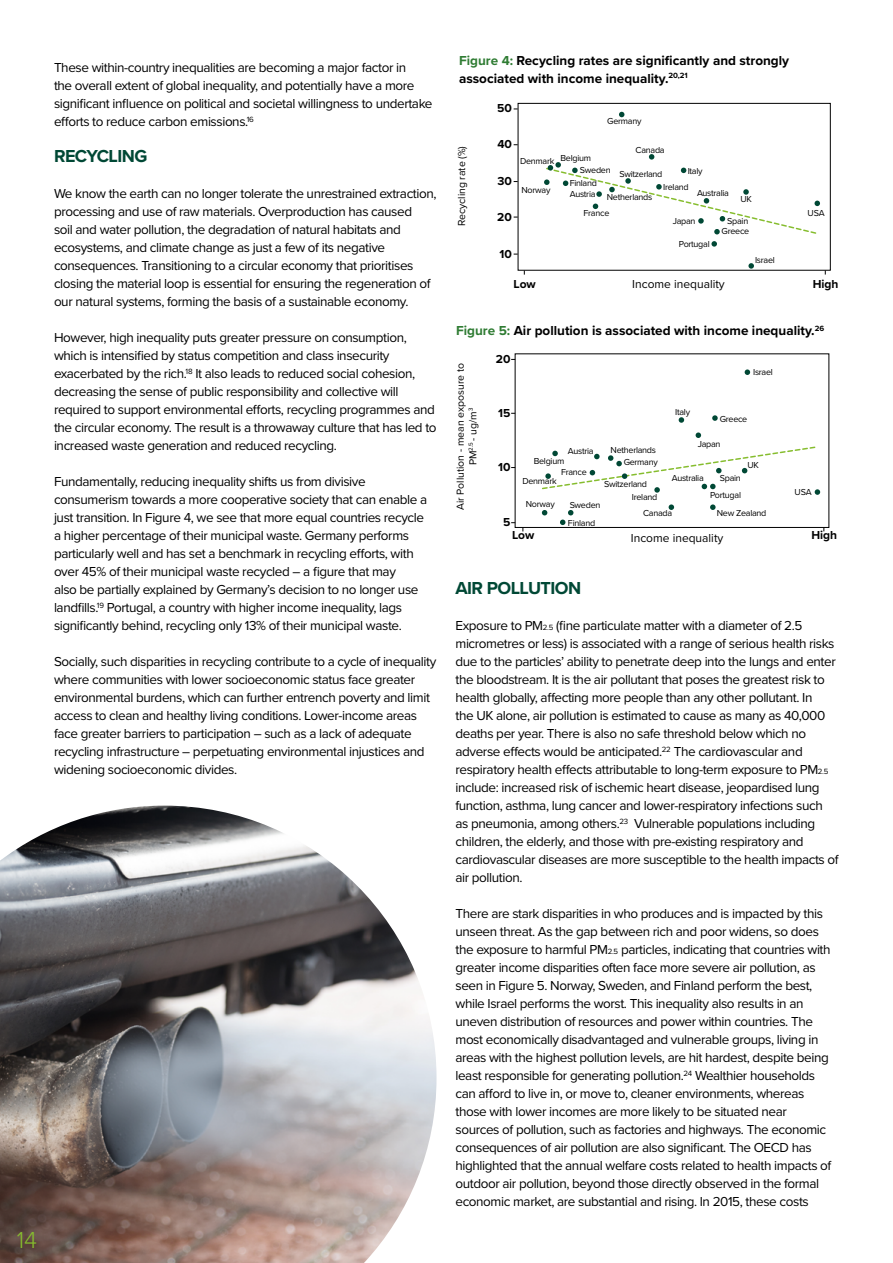
<style>
.page{position:relative;width:893px;height:1263px;background:#fff}
.page>*{position:absolute;margin:0;border:0;box-sizing:border-box;transform-origin:0 0}
.t1{font:300 24px "Proxima Nova";color:#86bd2e}
.t2{font:700 18px "Proxima Nova";letter-spacing:-.03em;color:#004835}
.t3{font:13.5px/18px "Proxima Nova";letter-spacing:-.03em;color:#000}
.t4{font:700 13.5px/18px "Proxima Nova";color:#000}
.t5{font:12px "Proxima Nova";color:#000}
.t6{font:700 12px "Proxima Nova";color:#000}
.t7{font:10.5px/12.6px "Proxima Nova";color:#000;text-align:center}
.t8{font:9px/15.1px "Proxima Nova";letter-spacing:-.03em;color:#000}
.s1{color:#2f7c33}
.s2{font-size:7.8px}
</style>
<div class="page">
<img style="left:0;top:806px;width:436px;height:457px">
<div style="left:518px;top:103px;width:313px;height:168px;border:1px solid #000"></div>
<svg style="left:748px;top:263px;width:6px;height:6px"></svg>
<svg style="left:711px;top:241px;width:6px;height:6px"></svg>
<svg style="left:619px;top:112px;width:5px;height:5px"></svg>
<svg style="left:544px;top:154px;width:276px;height:81px"></svg>
<div style="left:515px;top:353px;width:314px;height:175px;border:1px solid #000"></div>
<svg style="left:669px;top:504px;width:5px;height:6px"></svg>
<svg style="left:712px;top:415px;width:6px;height:6px"></svg>
<svg style="left:745px;top:369px;width:5px;height:6px"></svg>
<svg style="left:679px;top:417px;width:5px;height:6px"></svg>
<svg style="left:710px;top:504px;width:6px;height:6px"></svg>
<svg style="left:542px;top:510px;width:5px;height:5px"></svg>
<svg style="left:696px;top:432px;width:5px;height:6px"></svg>
<svg style="left:542px;top:446px;width:278px;height:49px"></svg>
<svg style="left:560px;top:510px;width:13px;height:15px"></svg>
<p class="t3" style="left:54px;top:58px;width:380px">These within-country inequalities are becoming a major factor in<br>the overall extent of global inequality, and potentially have a more significant influence on political and societal willingness to undertake efforts to reduce carbon emissions.<sup>16</sup></p>
<h2 class="t2" style="left:54px;top:143px;width:95px">RECYCLING</h2>
<p class="t3" style="left:54px;top:184px;width:384px">We know the earth can no longer tolerate the unrestrained extraction, processing and use of raw materials. Overproduction has caused<br>soil and water pollution, the degradation of natural habitats and ecosystems, and climate change as just a few of its negative consequences. Transitioning to a circular economy that prioritises closing the material loop is essential for ensuring the regeneration of our natural systems, forming the basis of a sustainable economy.</p>
<p class="t3" style="left:54px;top:328px;width:384px">However, high inequality puts greater pressure on consumption, which is intensified by status competition and class insecurity exacerbated by the rich.<sup>18</sup> It also leads to reduced social cohesion, decreasing the sense of public responsibility and collective will required to support environmental efforts, recycling programmes and the circular economy. The result is a throwaway culture that has led to increased waste generation and reduced recycling.</p>
<p class="t3" style="left:54px;top:472px;width:375px">Fundamentally, reducing inequality shifts us from divisive consumerism towards a more cooperative society that can enable a just transition. In Figure 4, we see that more equal countries recycle a higher percentage of their municipal waste. Germany performs particularly well and has set a benchmark in recycling efforts, with over 45% of their municipal waste recycled – a figure that may<br>also be partially explained by Germany’s decision to no longer use landfills.<sup>19</sup> Portugal, a country with higher income inequality, lags significantly behind, recycling only 13% of their municipal waste.</p>
<p class="t3" style="left:54px;top:652px;width:384px">Socially, such disparities in recycling contribute to a cycle of inequality where communities with lower socioeconomic status face greater environmental burdens, which can further entrench poverty and limit access to clean and healthy living conditions. Lower-income areas face greater barriers to participation – such as a lack of adequate recycling infrastructure – perpetuating environmental injustices and widening socioeconomic divides.</p>
<h1 class="t1" style="left:17px;top:1222px;width:22px">14</h1>
<p class="t4" style="left:459px;top:51px;width:332px"><span class="s1">Figure 4:</span> Recycling rates are significantly and strongly associated with income inequality.<sup>20,21</sup></p>
<p class="t7" style="left:455px;top:226px;width:82px;rotate:-90deg">Recycling rate (%)</p>
<p class="t6" style="left:497px;top:100px;width:16px">50</p>
<p class="t6" style="left:497px;top:135px;width:16px">40</p>
<p class="t6" style="left:497px;top:172px;width:16px">30</p>
<p class="t6" style="left:497px;top:208px;width:16px">20</p>
<p class="t6" style="left:500px;top:245px;width:14px">10</p>
<p class="t8" style="left:607px;top:113px;width:36px">Germany</p>
<p class="t8" style="left:636px;top:142px;width:31px">Canada</p>
<p class="t8" style="left:520px;top:151px;width:73px">Denmark Belgium</p>
<p class="t8" style="left:522px;top:182px;width:30px">Norway</p>
<p class="t8" style="left:570px;top:163px;width:42px;line-height:13.5px;text-indent:10px">Sweden<br>Finland</p>
<p class="t8" style="left:619px;top:166px;width:45px">Switzerland</p>
<p class="t8" style="left:663px;top:163px;width:41px;text-indent:24px">Italy<br>Ireland</p>
<p class="t8" style="left:697px;top:185px;width:33px">Australia</p>
<p class="t8" style="left:570px;top:186px;width:27px">Austria</p>
<p class="t8" style="left:607px;top:189px;width:47px">Netherlands</p>
<p class="t8" style="left:741px;top:191px;width:13px">UK</p>
<p class="t8" style="left:722px;top:223px;width:29px">Greece</p>
<p class="t8" style="left:584px;top:205px;width:27px">France</p>
<p class="t8" style="left:673px;top:213px;width:24px">Japan</p>
<p class="t8" style="left:727px;top:213px;width:23px">Spain</p>
<p class="t8" style="left:679px;top:236px;width:32px">Portugal</p>
<p class="t8" style="left:755px;top:252px;width:21px">Israel</p>
<p class="t6" style="left:514px;top:275px;width:24px">Low</p>
<p class="t5" style="left:632px;top:275px;width:94px">Income inequality</p>
<p class="t8" style="left:807px;top:205px;width:19px">USA</p>
<p class="t6" style="left:813px;top:275px;width:27px">High</p>
<p class="t4" style="left:456px;top:322px;width:370px"><span class="s1">Figure 5:</span> Air pollution is associated with income inequality.<sup>26</sup></p>
<p class="t7" style="left:453px;top:510px;width:148px;rotate:-90deg">Air Pollution - mean exposure to<br>PM<sup>2.5</sup> - ug/m<sup>3</sup></p>
<p class="t6" style="left:496px;top:350px;width:16px">20</p>
<p class="t8" style="left:753px;top:364px;width:21px">Israel</p>
<p class="t6" style="left:498px;top:404px;width:14px">15</p>
<p class="t6" style="left:498px;top:458px;width:14px">10</p>
<p class="t6" style="left:503px;top:513px;width:9px">5</p>
<p class="t8" style="left:675px;top:404px;width:16px">Italy</p>
<p class="t8" style="left:720px;top:411px;width:29px">Greece</p>
<p class="t8" style="left:698px;top:436px;width:24px">Japan</p>
<p class="t8" style="left:672px;top:470px;width:33px">Australia</p>
<p class="t8" style="left:568px;top:443px;width:27px">Austria</p>
<p class="t8" style="left:611px;top:442px;width:47px">Netherlands</p>
<p class="t8" style="left:534px;top:452px;width:32px">Belgium</p>
<p class="t8" style="left:522px;top:473px;width:36px">Denmark</p>
<p class="t8" style="left:526px;top:496px;width:30px">Norway</p>
<p class="t8" style="left:717px;top:485px;width:51px;line-height:18.3px;text-indent:-7px">Portugal<br>New Zealand</p>
<p class="t8" style="left:624px;top:454px;width:36px">Germany</p>
<p class="t8" style="left:747px;top:457px;width:13px">UK</p>
<p class="t8" style="left:561px;top:464px;width:27px">France</p>
<p class="t8" style="left:720px;top:470px;width:23px">Spain</p>
<p class="t8" style="left:604px;top:476px;width:45px">Switzerland</p>
<p class="t8" style="left:632px;top:489px;width:27px">Ireland</p>
<p class="t8" style="left:568px;top:496px;width:34px;line-height:17.5px">Sweden<br>Finland</p>
<p class="t8" style="left:643px;top:505px;width:31px">Canada</p>
<p class="t6" style="left:512px;top:526px;width:24px">Low</p>
<p class="t5" style="left:631px;top:529px;width:94px">Income inequality</p>
<p class="t8" style="left:794px;top:484px;width:19px">USA</p>
<p class="t6" style="left:811px;top:526px;width:27px">High</p>
<h2 class="t2" style="left:455px;top:575px;width:127px">AIR POLLUTION</h2>
<p class="t3" style="left:455px;top:616px;width:385px">Exposure to PM<span class="s2">2.5</span> (fine particulate matter with a diameter of 2.5 micrometres or less) is associated with a range of serious health risks due to the particles’ ability to penetrate deep into the lungs and enter the bloodstream. It is the air pollutant that poses the greatest risk to health globally, affecting more people than any other pollutant. In<br>the UK alone, air pollution is estimated to cause as many as 40,000 deaths per year. There is also no safe threshold below which no adverse effects would be anticipated.<sup>22</sup> The cardiovascular and respiratory health effects attributable to long-term exposure to PM<span class="s2">2.5 </span>include: increased risk of ischemic heart disease, jeopardised lung function, asthma, lung cancer and lower-respiratory infections such as pneumonia, among others.<sup>23</sup> Vulnerable populations including children, the elderly, and those with pre-existing respiratory and cardiovascular diseases are more susceptible to the health impacts of air pollution.</p>
<p class="t3" style="left:455px;top:904px;width:377px">There are stark disparities in who produces and is impacted by this unseen threat. As the gap between rich and poor widens, so does the exposure to harmful PM<span class="s2">2.5</span> particles, indicating that countries with greater income disparities often face more severe air pollution, as seen in Figure 5. Norway, Sweden, and Finland perform the best, while Israel performs the worst. This inequality also results in an uneven distribution of resources and power within countries. The most economically disadvantaged and vulnerable groups, living in areas with the highest pollution levels, are hit hardest, despite being least responsible for generating pollution.<sup>24</sup> Wealthier households can afford to live in, or move to, cleaner environments, whereas those with lower incomes are more likely to be situated near sources of pollution, such as factories and highways. The economic consequences of air pollution are also significant. The OECD has highlighted that the annual welfare costs related to health impacts of outdoor air pollution, beyond those directly observed in the formal economic market, are substantial and rising. In 2015, these costs</p>
</div>
